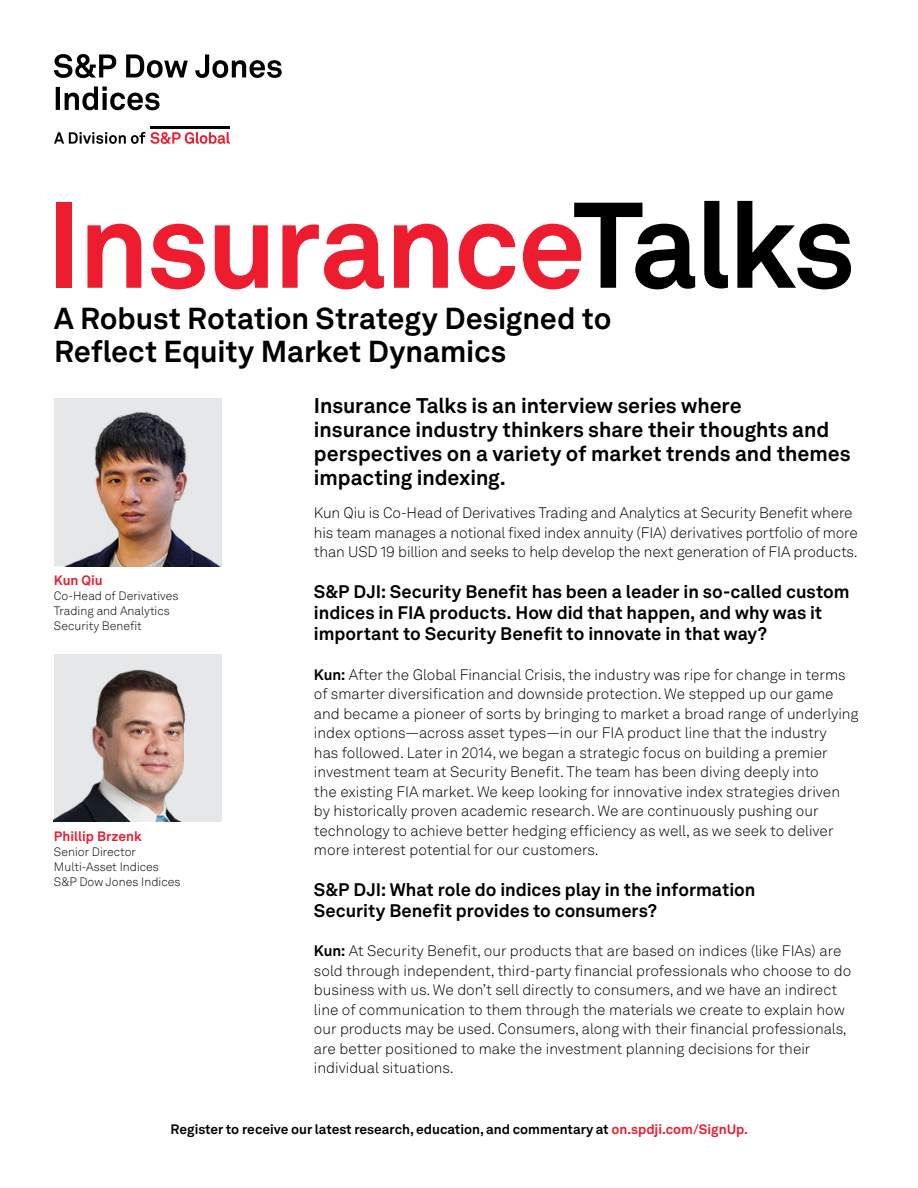
<style>
.page{position:relative;width:918px;height:1188px;background:#fff}
.page>*{position:absolute;margin:0;border:0;box-sizing:border-box;transform-origin:0 0}
.t1{font:700 120px "Akkurat LL";letter-spacing:-.02em;color:#ed1c2f}
.t2{font:700 30px/33px "Akkurat LL";letter-spacing:-.005em;color:#000}
.t3{font:700 21px/24px "Akkurat LL";letter-spacing:-.005em;color:#000}
.t4{font:700 18px/21px "Akkurat LL";color:#000}
.t5{font:300 15px/19.5px "Akkurat LL";color:#000}
.t6{font:700 13.5px "Akkurat LL";color:#000}
.t7{font:700 13.5px "Akkurat LL";color:#ed1c2f}
.t8{font:300 12px/15px "Akkurat LL";color:#000}
.s1{color:#000}
.s2{font-weight:700}
.s3{color:#ed1c2f}
</style>
<div class="page">
<hr style="left:150px;top:127px;width:80px;height:2px;background:#000">
<svg style="left:54px;top:132px;width:176px;height:12px"></svg>
<svg style="left:54px;top:54px;width:228px;height:56px"></svg>
<img style="left:54px;top:398px;width:168px;height:168px">
<img style="left:54px;top:654px;width:168px;height:168px">
<h1 class="t1" style="left:46px;top:153px;width:809px">Insurance<span class="s1">Talks</span></h1>
<h2 class="t2" style="left:54px;top:301px;width:559px">A Robust Rotation Strategy Designed to<br>Reflect Equity Market Dynamics</h2>
<h3 class="t3" style="left:314px;top:393px;width:538px">Insurance Talks is an interview series where<br>insurance industry thinkers share their thoughts and perspectives on a variety of market trends and themes impacting indexing.</h3>
<p class="t5" style="left:314px;top:503px;width:545px">Kun Qiu is Co-Head of Derivatives Trading and Analytics at Security Benefit where his team manages a notional fixed index annuity (FIA) derivatives portfolio of more than USD 19 billion and seeks to help develop the next generation of FIA products.</p>
<p class="t4" style="left:314px;top:580px;width:537px">S&amp;P DJI: Security Benefit has been a leader in so-called custom indices in FIA products. How did that happen, and why was it important to Security Benefit to innovate in that way?</p>
<p class="t5" style="left:314px;top:664px;width:546px"><span class="s2">Kun:</span> After the Global Financial Crisis, the industry was ripe for change in terms of smarter diversification and downside protection. We stepped up our game and became a pioneer of sorts by bringing to market a broad range of underlying index options—across asset types—in our FIA product line that the industry<br>has followed. Later in 2014, we began a strategic focus on building a premier investment team at Security Benefit. The team has been diving deeply into<br>the existing FIA market. We keep looking for innovative index strategies driven by historically proven academic research. We are continuously pushing our technology to achieve better hedging efficiency as well, as we seek to deliver more interest potential for our customers.</p>
<p class="t4" style="left:314px;top:878px;width:443px">S&amp;P DJI: What role do indices play in the information<br>Security Benefit provides to consumers?</p>
<p class="t5" style="left:314px;top:941px;width:539px"><span class="s2">Kun:</span> At Security Benefit, our products that are based on indices (like FIAs) are sold through independent, third-party financial professionals who choose to do business with us. We don’t sell directly to consumers, and we have an indirect line of communication to them through the materials we create to explain how our products may be used. Consumers, along with their financial professionals, are better positioned to make the investment planning decisions for their individual situations.</p>
<p class="t7" style="left:54px;top:570px;width:50px">Kun Qiu</p>
<p class="t8" style="left:54px;top:588px;width:126px">Co-Head of Derivatives<br>Trading and Analytics<br>Security Benefit</p>
<p class="t7" style="left:54px;top:826px;width:89px">Phillip Brzenk</p>
<p class="t8" style="left:54px;top:844px;width:128px">Senior Director<br>Multi-Asset Indices<br>S&amp;P Dow Jones Indices</p>
<p class="t6" style="left:171px;top:1118px;width:579px">Register to receive our latest research, education, and commentary at <span class="s3">on.spdji.com/SignUp.</span></p>
</div>
